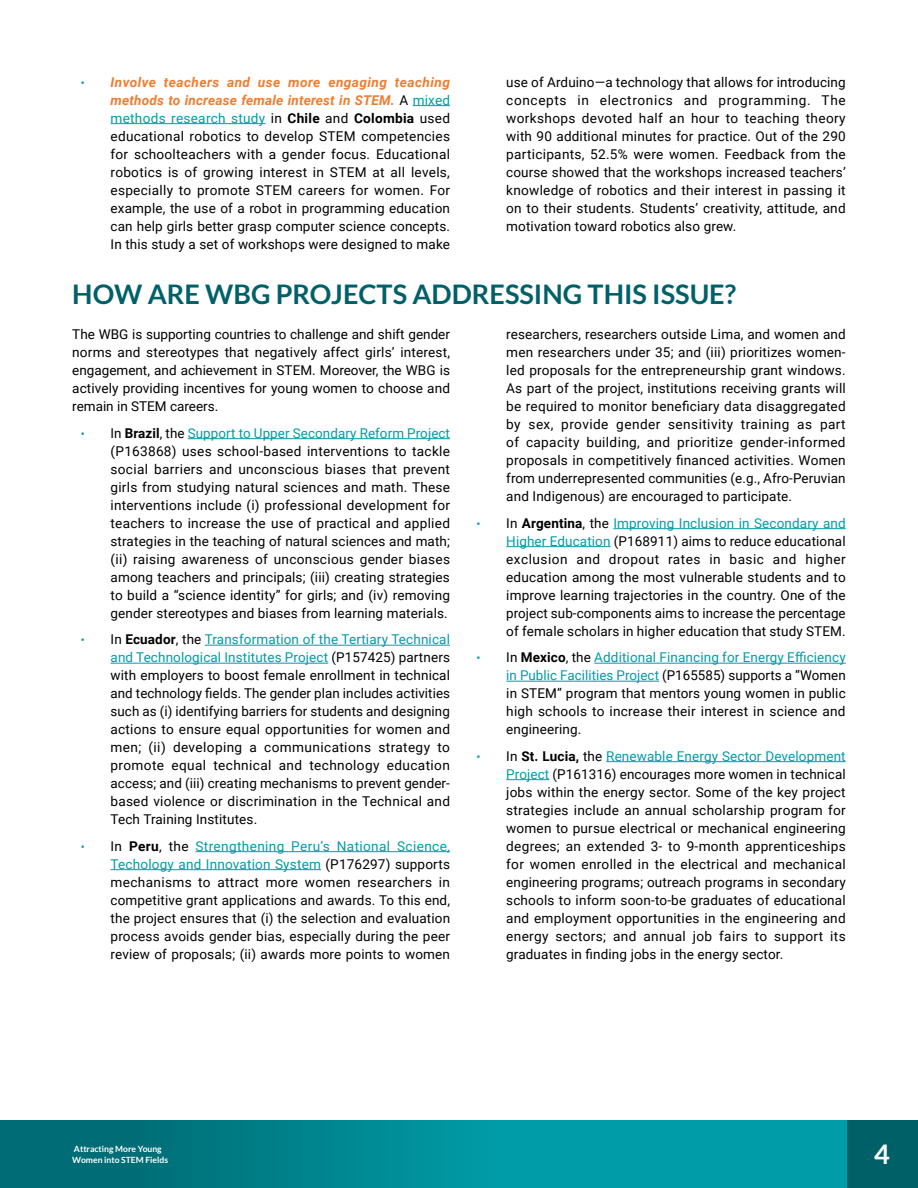
<style>
.page{position:relative;width:918px;height:1188px;background:#fff}
.page>*{position:absolute;margin:0;border:0;box-sizing:border-box;transform-origin:0 0}
.t1{font:700 27px "Lato";color:#006068}
.t2{font:700 27px "Lato";color:#fff}
.t3{font:13.5px/18px "Roboto";letter-spacing:.01em;color:#000;text-align:justify}
.t4{font:700 8.55px/10.4px "Lato";color:#fff}
.s1{font-size:12px;color:#009ca7}
.s2{font-weight:700;font-style:italic;color:#ed7d31}
.s3{color:#009ca7}
.s4{font-weight:700}
</style>
<div class="page">
<div style="left:846px;top:1120px;width:72px;height:68px;background:#006068"></div>
<div style="left:0;top:1120px;width:846px;height:68px;background:#009ca7"></div>
<div style="left:0;top:1120px;width:538px;height:68px;background:linear-gradient(to right,#00646c,#009da8)"></div>
<hr style="left:413px;top:105px;width:37px;height:1px;background:#009ca7">
<hr style="left:111px;top:123px;width:155px;height:1px;background:#009ca7">
<hr style="left:188px;top:438px;width:262px;height:1px;background:#009ca7">
<hr style="left:205px;top:645px;width:245px;height:1px;background:#009ca7">
<hr style="left:111px;top:663px;width:217px;height:1px;background:#009ca7">
<hr style="left:195px;top:851px;width:255px;height:1px;background:#009ca7">
<hr style="left:111px;top:869px;width:210px;height:1px;background:#009ca7">
<hr style="left:613px;top:528px;width:233px;height:1px;background:#009ca7">
<hr style="left:506px;top:546px;width:105px;height:1px;background:#009ca7">
<hr style="left:594px;top:663px;width:252px;height:1px;background:#009ca7">
<hr style="left:506px;top:681px;width:153px;height:1px;background:#009ca7">
<hr style="left:606px;top:761px;width:240px;height:1px;background:#009ca7">
<hr style="left:506px;top:779px;width:43px;height:1px;background:#009ca7">
<p class="t3" style="left:111px;top:72px;width:341px;text-indent:-30px"><span class="s1">•</span> <span class="s2">Involve teachers and use more engaging teaching methods to increase female interest in STEM.</span> A <span class="s3">mixed methods research study</span> in <span class="s4">Chile</span> and <span class="s4">Colombia</span> used educational robotics to develop STEM competencies for schoolteachers with a gender focus. Educational robotics is of growing interest in STEM at all levels, especially to promote STEM careers for women. For example, the use of a robot in programming education can help girls better grasp computer science concepts.<br>In this study a set of workshops were designed to make</p>
<p class="t3" style="left:506px;top:72px;width:341px">use of Arduino—a technology that allows for introducing concepts in electronics and programming. The workshops devoted half an hour to teaching theory with 90 additional minutes for practice. Out of the 290 participants, 52.5% were women. Feedback from the course showed that the workshops increased teachers’ knowledge of robotics and their interest in passing it on to their students. Students’ creativity, attitude, and motivation toward robotics also grew.</p>
<h1 class="t1" style="left:72px;top:279px;width:665px">HOW ARE WBG PROJECTS ADDRESSING THIS ISSUE?</h1>
<p class="t3" style="left:72px;top:325px;width:379px">The WBG is supporting countries to challenge and shift gender norms and stereotypes that negatively affect girls’ interest, engagement, and achievement in STEM. Moreover, the WBG is actively providing incentives for young women to choose and remain in STEM careers.</p>
<p class="t3" style="left:111px;top:423px;width:341px;text-indent:-30px"><span class="s1">•</span> In <span class="s4">Brazil</span>, the <span class="s3">Support to Upper Secondary Reform Project </span>(P163868) uses school-based interventions to tackle social barriers and unconscious biases that prevent girls from studying natural sciences and math. These interventions include (i) professional development for teachers to increase the use of practical and applied strategies in the teaching of natural sciences and math; (ii) raising awareness of unconscious gender biases among teachers and principals; (iii) creating strategies to build a “science identity” for girls; and (iv) removing gender stereotypes and biases from learning materials.</p>
<p class="t3" style="left:111px;top:630px;width:341px;text-indent:-30px"><span class="s1">•</span> In <span class="s4">Ecuador</span>, the <span class="s3">Transformation of the Tertiary Technical and Technological Institutes Project</span> (P157425) partners with employers to boost female enrollment in technical and technology fields. The gender plan includes activities such as (i) identifying barriers for students and designing actions to ensure equal opportunities for women and men; (ii) developing a communications strategy to promote equal technical and technology education access; and (iii) creating mechanisms to prevent gender&shy;based violence or discrimination in the Technical and Tech Training Institutes.</p>
<p class="t3" style="left:111px;top:836px;width:341px;text-indent:-30px"><span class="s1">•</span> In <span class="s4">Peru</span>, the <span class="s3">Strengthening Peru’s National Science, Techology and Innovation System</span> (P176297) supports mechanisms to attract more women researchers in competitive grant applications and awards. To this end, the project ensures that (i) the selection and evaluation process avoids gender bias, especially during the peer review of proposals; (ii) awards more points to women</p>
<p class="t3" style="left:506px;top:325px;width:341px">researchers, researchers outside Lima, and women and men researchers under 35; and (iii) prioritizes women&shy;led proposals for the entrepreneurship grant windows.<br>As part of the project, institutions receiving grants will be required to monitor beneficiary data disaggregated by sex, provide gender sensitivity training as part of capacity building, and prioritize gender-informed proposals in competitively financed activities. Women from underrepresented communities (e.g., Afro-Peruvian and Indigenous) are encouraged to participate.</p>
<p class="t3" style="left:506px;top:513px;width:341px;text-indent:-30px"><span class="s1">•</span> In <span class="s4">Argentina</span>, the <span class="s3">Improving Inclusion in Secondary and Higher Education</span> (P168911) aims to reduce educational exclusion and dropout rates in basic and higher education among the most vulnerable students and to improve learning trajectories in the country. One of the project sub-components aims to increase the percentage of female scholars in higher education that study STEM.</p>
<p class="t3" style="left:506px;top:648px;width:341px;text-indent:-30px"><span class="s1">•</span> In <span class="s4">Mexico</span>, the <span class="s3">Additional Financing for Energy Efficiency in Public Facilities Project</span> (P165585) supports a “Women in STEM” program that mentors young women in public high schools to increase their interest in science and engineering.</p>
<p class="t3" style="left:506px;top:746px;width:341px;text-indent:-30px"><span class="s1">•</span> In <span class="s4">St. Lucia,</span> the <span class="s3">Renewable Energy Sector Development Project</span> (P161316) encourages more women in technical jobs within the energy sector. Some of the key project strategies include an annual scholarship program for women to pursue electrical or mechanical engineering degrees; an extended 3- to 9-month apprenticeships for women enrolled in the electrical and mechanical engineering programs; outreach programs in secondary schools to inform soon-to-be graduates of educational and employment opportunities in the engineering and energy sectors; and annual job fairs to support its graduates in finding jobs in the energy sector.</p>
<p class="t4" style="left:72px;top:1144px;width:97px">Attracting More Young<br>Women into STEM Fields</p>
<h1 class="t2" style="left:874px;top:1139px;width:17px">4</h1>
</div>
